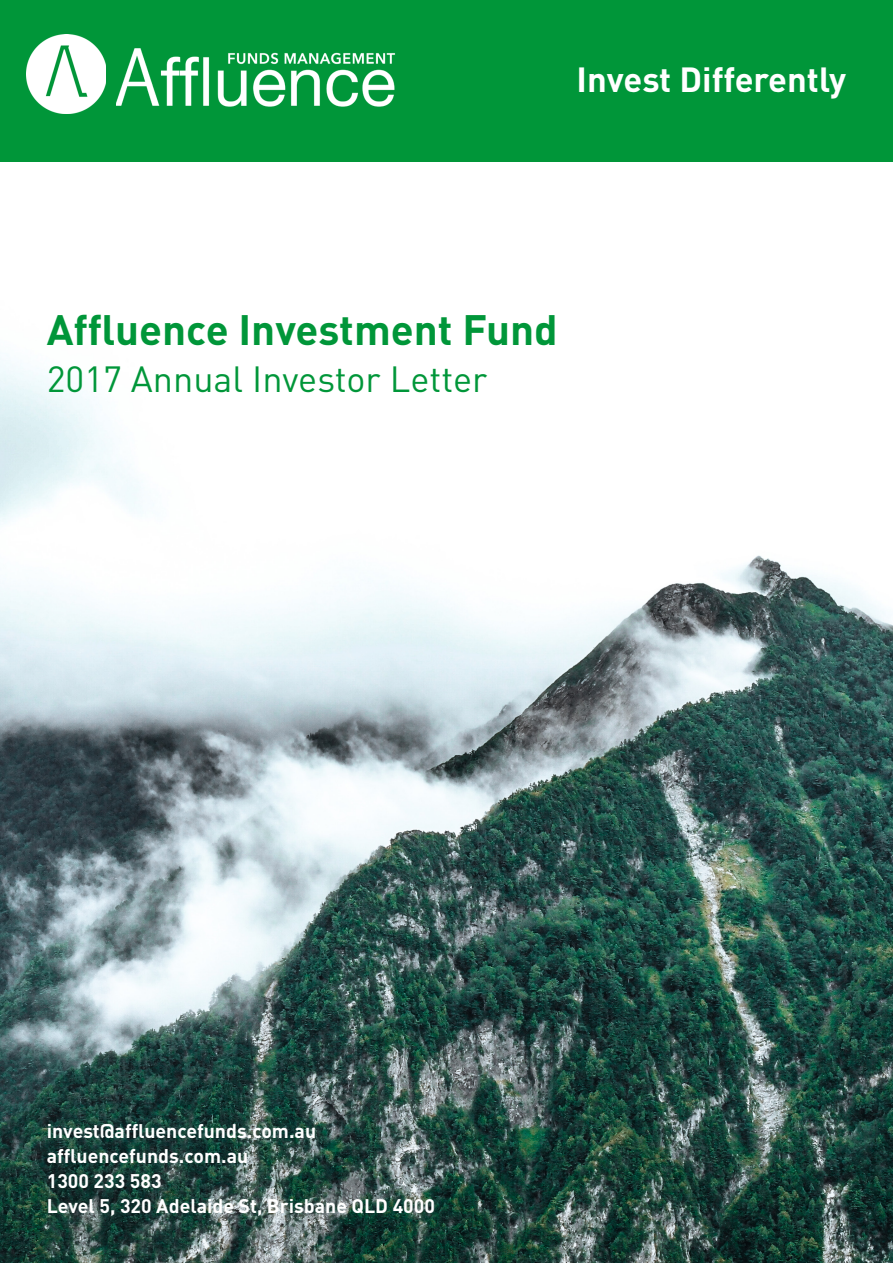
<style>
.page{position:relative;width:893px;height:1263px;background:#fff}
.page>*{position:absolute;margin:0;border:0;box-sizing:border-box;transform-origin:0 0}
.Aff_H1{font:700 42px "DIN Pro";color:#009639}
.Aff_H1-2{font:36px "DIN Pro";color:#009639}
.Aff_H1-3{font:700 34.5px "DIN Pro";color:#fff}
.Aff_body_10_5pt_Blac{font:700 19.5px "DIN Pro";color:#fff}
</style>
<div class="page">
<img style="left:0;top:353px;width:893px;height:910px">
<div style="left:0;top:0;width:893px;height:162px;background:#009639"></div>
<img style="left:26px;top:34px;width:80px;height:80px">
<img style="left:116px;top:48px;width:280px;height:59px">
<p class="Aff_H1-3" style="left:576px;top:56px;width:271px">Invest Differently</p>
<p class="Aff_H1" style="left:47px;top:301px;width:512px">Affluence Investment Fund</p>
<p class="Aff_H1-2" style="left:47px;top:354px;width:442px">2017 Annual Investor Letter</p>
<p class="Aff_body_10_5pt_Blac" style="left:47px;top:1117px;width:271px">invest@affluencefunds.com.au</p>
<p class="Aff_body_10_5pt_Blac" style="left:47px;top:1142px;width:203px">affluencefunds.com.au</p>
<p class="Aff_body_10_5pt_Blac" style="left:47px;top:1167px;width:116px">1300 233 583</p>
<p class="Aff_body_10_5pt_Blac" style="left:47px;top:1192px;width:390px">Level 5, 320 Adelaide St, Brisbane QLD 4000</p>
</div>
